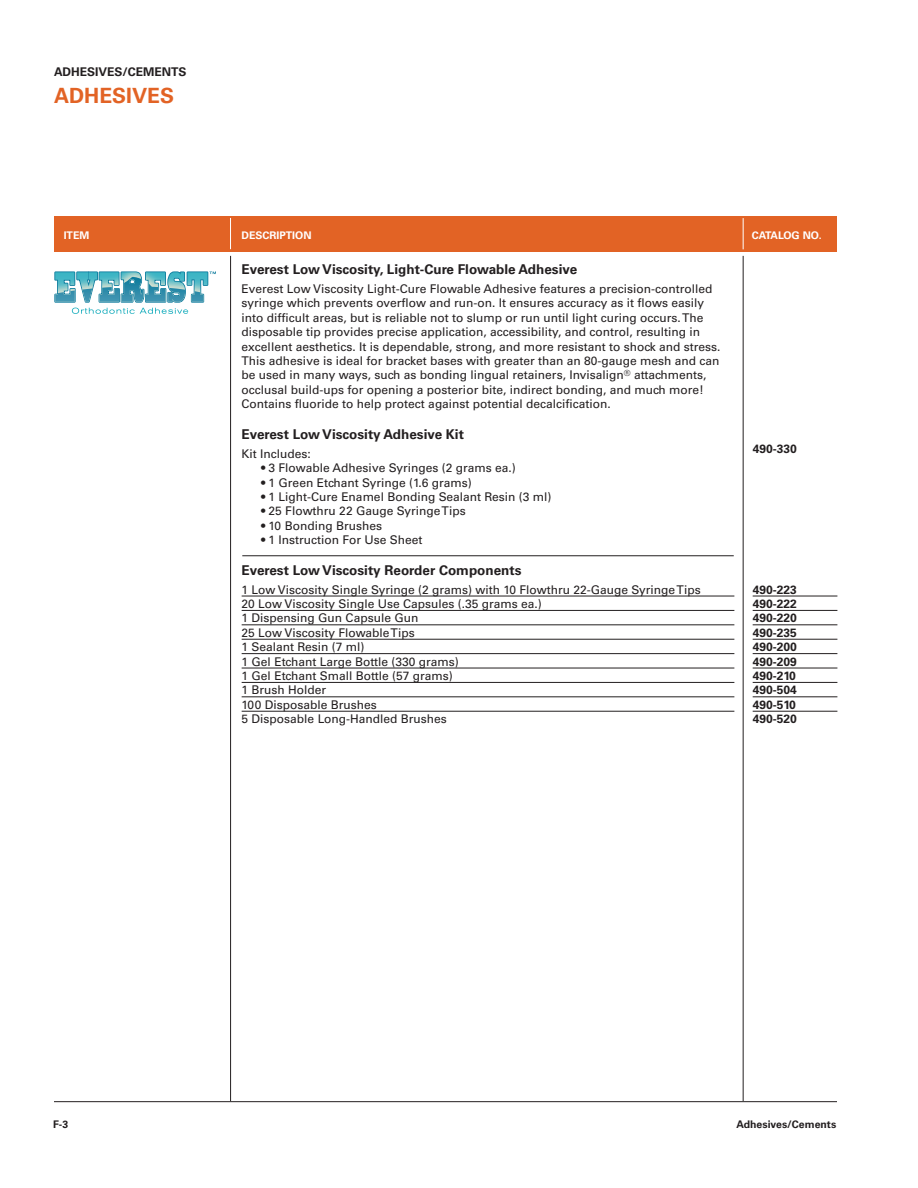
<style>
.page{position:relative;width:918px;height:1188px;background:#fff}
.page>*{position:absolute;margin:0;border:0;box-sizing:border-box;transform-origin:0 0}
.t1{font:700 21px "Univers LT Std";color:#e26325}
.t2{font:700 13.5px "Univers LT Std";color:#231f20}
.t3{font:12px/14.4px "Univers LT Std";color:#231f20}
.t4{font:700 12px/14.4px "Univers LT Std";color:#231f20;text-align:justify}
.t5{font:700 10.5px "Univers LT Std";color:#fff}
.t6{font:700 10.5px "Univers LT Std";color:#231f20}
</style>
<div class="page">
<hr style="left:54px;top:1101px;width:783px;height:1px;background:#231f20">
<div style="left:54px;top:216px;width:783px;height:36px;background:#e26325"></div>
<hr style="left:242px;top:596px;width:492px;height:1px;background:#231f20">
<hr style="left:242px;top:610px;width:492px;height:1px;background:#231f20">
<hr style="left:242px;top:625px;width:492px;height:1px;background:#231f20">
<hr style="left:242px;top:639px;width:492px;height:1px;background:#231f20">
<hr style="left:242px;top:653px;width:492px;height:1px;background:#231f20">
<hr style="left:242px;top:668px;width:492px;height:1px;background:#231f20">
<hr style="left:242px;top:682px;width:492px;height:1px;background:#231f20">
<hr style="left:242px;top:697px;width:492px;height:1px;background:#231f20">
<hr style="left:242px;top:711px;width:492px;height:1px;background:#231f20">
<hr style="left:753px;top:596px;width:84px;height:1px;background:#231f20">
<hr style="left:753px;top:610px;width:84px;height:1px;background:#231f20">
<hr style="left:753px;top:625px;width:84px;height:1px;background:#231f20">
<hr style="left:753px;top:639px;width:84px;height:1px;background:#231f20">
<hr style="left:753px;top:653px;width:84px;height:1px;background:#231f20">
<hr style="left:753px;top:668px;width:84px;height:1px;background:#231f20">
<hr style="left:753px;top:682px;width:84px;height:1px;background:#231f20">
<hr style="left:753px;top:697px;width:84px;height:1px;background:#231f20">
<hr style="left:753px;top:711px;width:84px;height:1px;background:#231f20">
<hr style="left:230px;top:256px;width:1px;height:845px;background:#231f20">
<hr style="left:743px;top:256px;width:1px;height:845px;background:#231f20">
<hr style="left:230px;top:218px;width:1px;height:31px;background:#fff">
<hr style="left:743px;top:218px;width:1px;height:31px;background:#fff">
<svg style="left:242px;top:556px;width:492px;height:1px"></svg>
<hr style="left:242px;top:555px;width:492px;height:1px;background:#231f20">
<svg style="left:54px;top:271px;width:162px;height:43px"></svg>
<p class="t4" style="left:54px;top:65px;width:134px">ADHESIVES/CEMENTS</p>
<h1 class="t1" style="left:54px;top:83px;width:122px">ADHESIVES</h1>
<p class="t5" style="left:64px;top:229px;width:27px">ITEM</p>
<p class="t5" style="left:242px;top:229px;width:72px">DESCRIPTION</p>
<p class="t2" style="left:242px;top:261px;width:337px">Everest Low Viscosity, Light-Cure Flowable Adhesive</p>
<p class="t3" style="left:242px;top:282px;width:479px">Everest Low Viscosity Light-Cure Flowable Adhesive features a precision-controlled syringe which prevents overflow and run-on. It ensures accuracy as it flows easily into difficult areas, but is reliable not to slump or run until light curing occurs. The disposable tip provides precise application, accessibility, and control, resulting in excellent aesthetics. It is dependable, strong, and more resistant to shock and stress.<br>This adhesive is ideal for bracket bases with greater than an 80-gauge mesh and can be used in many ways, such as bonding lingual retainers, Invisalign<sup>®</sup> attachments, occlusal build-ups for opening a posterior bite, indirect bonding, and much more!<br>Contains fluoride to help protect against potential decalcification.</p>
<p class="t2" style="left:242px;top:426px;width:224px">Everest Low Viscosity Adhesive Kit</p>
<p class="t3" style="left:242px;top:446px;width:71px">Kit Includes:</p>
<p class="t3" style="left:261px;top:461px;width:256px">• 3 Flowable Adhesive Syringes (2 grams ea. )</p>
<p class="t3" style="left:261px;top:475px;width:212px">• 1 Green Etchant Syringe (1.6 grams)</p>
<p class="t3" style="left:261px;top:490px;width:292px">• 1 Light-Cure Enamel Bonding Sealant Resin (3 ml)</p>
<p class="t3" style="left:261px;top:504px;width:206px">• 25 Flowthru 22 Gauge Syringe Tips</p>
<p class="t3" style="left:261px;top:518px;width:122px">• 10 Bonding Brushes</p>
<p class="t3" style="left:261px;top:533px;width:163px">• 1 Instruction For Use Sheet</p>
<p class="t2" style="left:242px;top:562px;width:281px">Everest Low Viscosity Reorder Components</p>
<p class="t3" style="left:242px;top:582px;width:461px">1 Low Viscosity Single Syringe (2 grams) with 10 Flowthru 22-Gauge Syringe Tips 20 Low Viscosity Single Use Capsules (.35 grams ea. )<br>1 Dispensing Gun Capsule Gun<br>25 Low Viscosity Flowable Tips<br>1 Sealant Resin (7 ml)<br>1 Gel Etchant Large Bottle (330 grams)<br>1 Gel Etchant Small Bottle (57 grams)<br>1 Brush Holder<br>100 Disposable Brushes<br>5 Disposable Long-Handled Brushes</p>
<p class="t5" style="left:752px;top:229px;width:72px">CATALOG NO.</p>
<p class="t4" style="left:753px;top:442px;width:46px">490-330</p>
<p class="t4" style="left:753px;top:582px;width:46px">490-223<br>490-222<br>490-220<br>490-235<br>490-200<br>490-209<br>490-210<br>490-504<br>490-510<br>490-520</p>
<p class="t6" style="left:53px;top:1118px;width:16px">F-3</p>
<p class="t6" style="left:736px;top:1118px;width:101px">Adhesives/Cements</p>
</div>
